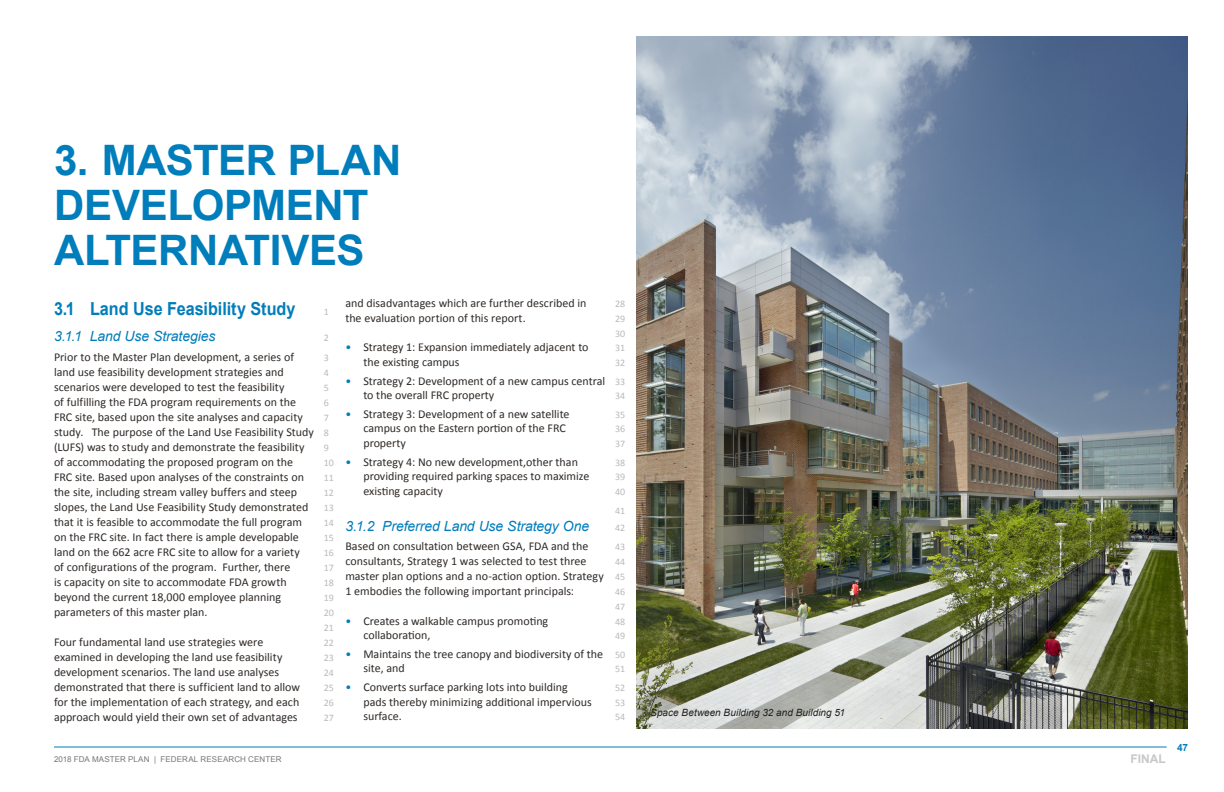
<style>
.page{position:relative;width:1224px;height:792px;background:#fff}
.page>*{position:absolute;margin:0;border:0;box-sizing:border-box;transform-origin:0 0}
.t1{font:700 42px/45px "Arial";letter-spacing:-.01em;color:#007dbb}
.t2{font:700 18px "Arial";letter-spacing:-.005em;color:#007dbb;scale:.9 1}
.t3{font:italic 14px "Arial";letter-spacing:-.005em;color:#007dbb}
.Body_copy{font:12px/15px "Calibri";color:#2e2926}
.t4{font:700 12px "Arial";color:#c8c8c8}
.ScriptLineNumbers{font:10px "Calibri";color:#bab9bb}
.Image{font:italic 10px "Arial";letter-spacing:.005em;color:#231f20}
.t5{font:700 10px "Arial";color:#007dbb}
.t6{font:8px "Arial";letter-spacing:.015em;color:#77777a}
.s1{color:#007dbb}
</style>
<div class="page">
<hr style="left:54px;top:746px;width:1113px;height:2px;background:#007dbb">
<img style="left:637px;top:36px;width:551px;height:693px">
<p class="t1" style="left:54px;top:139px;width:349px">3. MASTER PLAN<br>DEVELOPMENT<br>ALTERNATIVES</p>
<p class="t2" style="left:54px;top:297px;width:270px">3.1 Land Use Feasibility Study</p>
<p class="t3" style="left:54px;top:327px;width:163px">3.1.1 Land Use Strategies</p>
<p class="Body_copy" style="left:54px;top:349px;width:261px">Prior to the Master Plan development, a series of land use feasibility development strategies and scenarios were developed to test the feasibility<br>of fulfilling the FDA program requirements on the FRC site, based upon the site analyses and capacity study. The purpose of the Land Use Feasibility Study (LUFS) was to study and demonstrate the feasibility of accommodating the proposed program on the FRC site. Based upon analyses of the constraints on the site, including stream valley buffers and steep slopes, the Land Use Feasibility Study demonstrated that it is feasible to accommodate the full program on the FRC site. In fact there is ample developable land on the 662 acre FRC site to allow for a variety<br>of configurations of the program. Further, there<br>is capacity on site to accommodate FDA growth beyond the current 18,000 employee planning parameters of this master plan.</p>
<p class="Body_copy" style="left:54px;top:634px;width:248px">Four fundamental land use strategies were examined in developing the land use feasibility development scenarios. The land use analyses demonstrated that there is sufficient land to allow for the implementation of each strategy, and each approach would yield their own set of advantages</p>
<p class="Body_copy" style="left:345px;top:296px;width:243px">and disadvantages which are further described in the evaluation portion of this report.</p>
<p class="Body_copy" style="left:363px;top:340px;width:227px;line-height:14.4px;text-indent:-18px"><span class="s1">•</span> Strategy 1: Expansion immediately adjacent to the existing campus</p>
<p class="Body_copy" style="left:363px;top:374px;width:243px;line-height:14.4px;text-indent:-18px"><span class="s1">•</span> Strategy 2: Development of a new campus central to the overall FRC property</p>
<p class="Body_copy" style="left:363px;top:407px;width:208px;line-height:14.4px;text-indent:-18px"><span class="s1">•</span> Strategy 3: Development of a new satellite campus on the Eastern portion of the FRC property</p>
<p class="Body_copy" style="left:363px;top:455px;width:228px;line-height:14.4px;text-indent:-18px"><span class="s1">•</span> Strategy 4: No new development,other than providing required parking spaces to maximize existing capacity</p>
<p class="t3" style="left:345px;top:517px;width:245px">3.1.2 Preferred Land Use Strategy One</p>
<p class="Body_copy" style="left:345px;top:539px;width:260px">Based on consultation between GSA, FDA and the consultants, Strategy 1 was selected to test three master plan options and a no-action option. Strategy 1 embodies the following important principals:</p>
<p class="Body_copy" style="left:363px;top:614px;width:186px;line-height:14.4px;text-indent:-18px"><span class="s1">•</span> Creates a walkable campus promoting collaboration,</p>
<p class="Body_copy" style="left:363px;top:647px;width:241px;line-height:14.4px;text-indent:-18px"><span class="s1">•</span> Maintains the tree canopy and biodiversity of the site, and</p>
<p class="Body_copy" style="left:363px;top:680px;width:230px;line-height:14.4px;text-indent:-18px"><span class="s1">•</span> Converts surface parking lots into building pads thereby minimizing additional impervious surface.</p>
<p class="ScriptLineNumbers" style="left:324px;top:306px;width:7px">1</p>
<p class="ScriptLineNumbers" style="left:324px;top:332px;width:7px">2</p>
<p class="ScriptLineNumbers" style="left:324px;top:351px;width:7px">3</p>
<p class="ScriptLineNumbers" style="left:324px;top:366px;width:7px">4</p>
<p class="ScriptLineNumbers" style="left:324px;top:381px;width:7px">5</p>
<p class="ScriptLineNumbers" style="left:324px;top:396px;width:7px">6</p>
<p class="ScriptLineNumbers" style="left:324px;top:411px;width:7px">7</p>
<p class="ScriptLineNumbers" style="left:324px;top:426px;width:7px">8</p>
<p class="ScriptLineNumbers" style="left:324px;top:441px;width:7px">9</p>
<p class="ScriptLineNumbers" style="left:324px;top:456px;width:12px">10</p>
<p class="ScriptLineNumbers" style="left:324px;top:471px;width:12px">11</p>
<p class="ScriptLineNumbers" style="left:324px;top:486px;width:12px">12</p>
<p class="ScriptLineNumbers" style="left:324px;top:501px;width:12px">13</p>
<p class="ScriptLineNumbers" style="left:324px;top:516px;width:12px">14</p>
<p class="ScriptLineNumbers" style="left:324px;top:531px;width:12px">15</p>
<p class="ScriptLineNumbers" style="left:324px;top:546px;width:12px">16</p>
<p class="ScriptLineNumbers" style="left:324px;top:561px;width:12px">17</p>
<p class="ScriptLineNumbers" style="left:324px;top:576px;width:12px">18</p>
<p class="ScriptLineNumbers" style="left:324px;top:591px;width:12px">19</p>
<p class="ScriptLineNumbers" style="left:324px;top:606px;width:12px">20</p>
<p class="ScriptLineNumbers" style="left:324px;top:621px;width:12px">21</p>
<p class="ScriptLineNumbers" style="left:324px;top:636px;width:12px">22</p>
<p class="ScriptLineNumbers" style="left:324px;top:651px;width:12px">23</p>
<p class="ScriptLineNumbers" style="left:324px;top:666px;width:12px">24</p>
<p class="ScriptLineNumbers" style="left:324px;top:681px;width:12px">25</p>
<p class="ScriptLineNumbers" style="left:324px;top:696px;width:12px">26</p>
<p class="ScriptLineNumbers" style="left:324px;top:711px;width:12px">27</p>
<p class="ScriptLineNumbers" style="left:615px;top:297px;width:12px">28</p>
<p class="ScriptLineNumbers" style="left:615px;top:312px;width:12px">29</p>
<p class="ScriptLineNumbers" style="left:615px;top:327px;width:12px">30</p>
<p class="ScriptLineNumbers" style="left:615px;top:342px;width:12px">31</p>
<p class="ScriptLineNumbers" style="left:615px;top:356px;width:12px">32</p>
<p class="ScriptLineNumbers" style="left:615px;top:375px;width:12px">33</p>
<p class="ScriptLineNumbers" style="left:615px;top:389px;width:12px">34</p>
<p class="ScriptLineNumbers" style="left:615px;top:408px;width:12px">35</p>
<p class="ScriptLineNumbers" style="left:615px;top:423px;width:12px">36</p>
<p class="ScriptLineNumbers" style="left:615px;top:437px;width:12px">37</p>
<p class="ScriptLineNumbers" style="left:615px;top:456px;width:12px">38</p>
<p class="ScriptLineNumbers" style="left:615px;top:470px;width:12px">39</p>
<p class="ScriptLineNumbers" style="left:615px;top:485px;width:12px">40</p>
<p class="ScriptLineNumbers" style="left:615px;top:504px;width:12px">41</p>
<p class="ScriptLineNumbers" style="left:615px;top:521px;width:12px">42</p>
<p class="ScriptLineNumbers" style="left:615px;top:541px;width:12px">43</p>
<p class="ScriptLineNumbers" style="left:615px;top:556px;width:12px">44</p>
<p class="ScriptLineNumbers" style="left:615px;top:571px;width:12px">45</p>
<p class="ScriptLineNumbers" style="left:615px;top:586px;width:12px">46</p>
<p class="ScriptLineNumbers" style="left:615px;top:601px;width:12px">47</p>
<p class="ScriptLineNumbers" style="left:615px;top:615px;width:12px">48</p>
<p class="ScriptLineNumbers" style="left:615px;top:629px;width:12px">49</p>
<p class="ScriptLineNumbers" style="left:615px;top:648px;width:12px">50</p>
<p class="ScriptLineNumbers" style="left:615px;top:663px;width:12px">51</p>
<p class="ScriptLineNumbers" style="left:615px;top:682px;width:12px">52</p>
<p class="ScriptLineNumbers" style="left:615px;top:696px;width:12px">53</p>
<p class="ScriptLineNumbers" style="left:615px;top:710px;width:12px">54</p>
<p class="t6" style="left:54px;top:754px;width:229px">2018 FDA MASTER PLAN | FEDERAL RESEARCH CENTER</p>
<p class="Image" style="left:650px;top:706px;width:196px">Space Between Building 32 and Building 51</p>
<p class="t4" style="left:1130px;top:751px;width:37px">FINAL</p>
<p class="t5" style="left:1177px;top:740px;width:12px">47</p>
</div>
